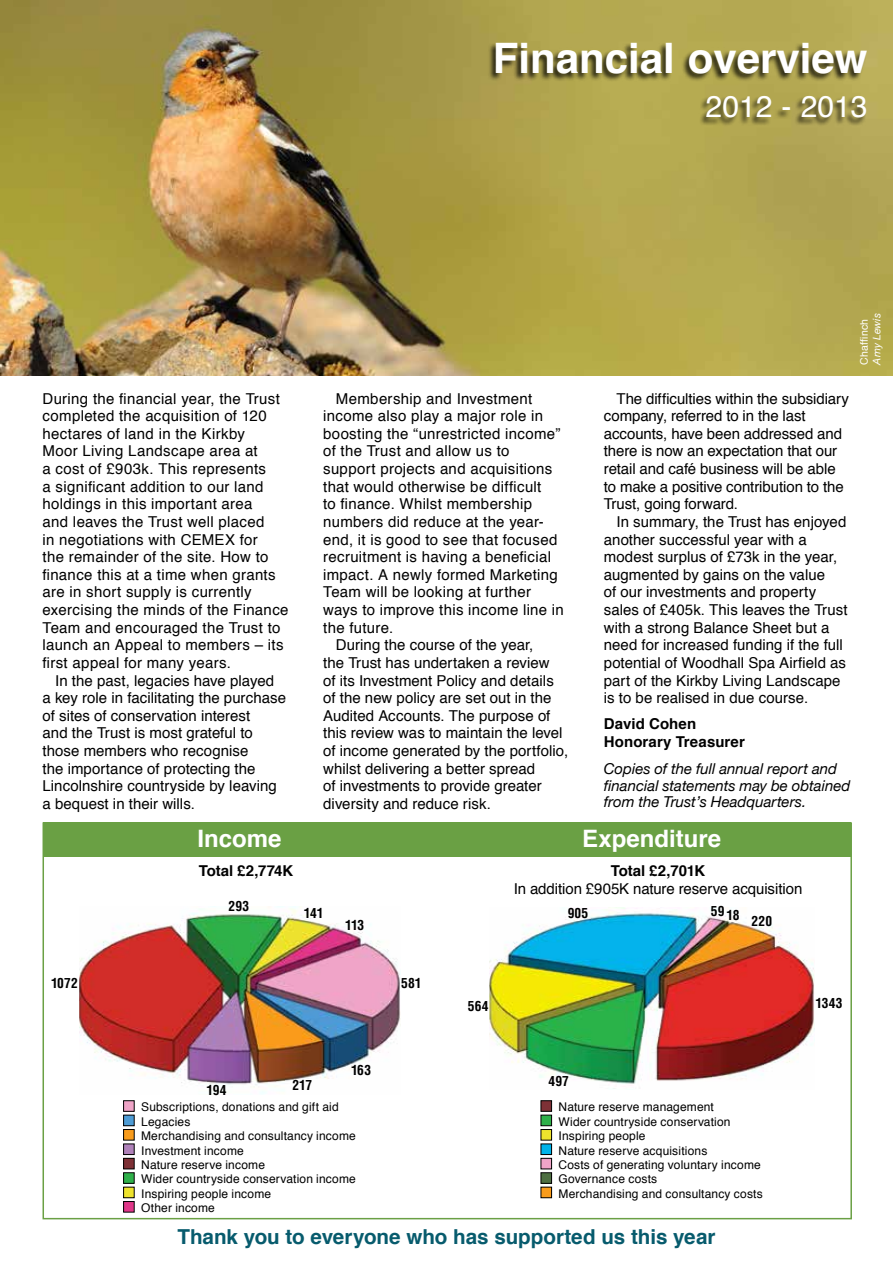
<style>
.page{position:relative;width:893px;height:1263px;background:#fff}
.page>*{position:absolute;margin:0;border:0;box-sizing:border-box;transform-origin:0 0}
.t1{font:700 42px "Helvetica";color:#fff}
.t2{font:30px "Helvetica";color:#fff}
.t3{font:700 24px "Helvetica";color:#fff}
.t4{font:700 20.7px "Helvetica";letter-spacing:-.005em;color:#075b6d}
.t5{font:15px/17.7px "Helvetica";letter-spacing:.005em;color:#000}
.t6{font:italic 15px/16.5px "Helvetica Neue";color:#000}
.t7{font:700 15px/17.7px "Helvetica";letter-spacing:.005em;color:#000}
.t8{font:700 condensed 13.5px "Helvetica";letter-spacing:.01em;color:#000}
.t9{font:12px/14.4px "Helvetica";letter-spacing:.01em;color:#000}
.t10{font:10.5px "Helvetica";letter-spacing:.015em;color:#fff}
.t11{font:italic 10.5px "Helvetica Neue";letter-spacing:.01em;color:#fff}
</style>
<div class="page">
<div style="left:43px;top:823px;width:808px;height:34px;background:#6aa044"></div>
<div style="left:43px;top:822px;width:809px;height:397px;border:2px solid #6aa044"></div>
<img style="left:79px;top:906px;width:321px;height:188px">
<img style="left:489px;top:907px;width:325px;height:182px">
<div style="left:124px;top:1101px;width:10px;height:10px;background:#efa4c7"></div>
<div style="left:123px;top:1100px;width:12px;height:12px;border:1px solid #000"></div>
<div style="left:124px;top:1115px;width:10px;height:11px;background:#4e9cd5"></div>
<div style="left:123px;top:1115px;width:12px;height:11px;border:1px solid #000"></div>
<div style="left:124px;top:1129px;width:10px;height:11px;background:#f99c1c"></div>
<div style="left:123px;top:1129px;width:12px;height:11px;border:1px solid #000"></div>
<div style="left:124px;top:1144px;width:10px;height:10px;background:#af81b9"></div>
<div style="left:123px;top:1143px;width:12px;height:12px;border:1px solid #000"></div>
<div style="left:124px;top:1158px;width:10px;height:11px;background:#7e3136"></div>
<div style="left:123px;top:1158px;width:12px;height:11px;border:1px solid #000"></div>
<div style="left:124px;top:1173px;width:10px;height:10px;background:#2fb04a"></div>
<div style="left:123px;top:1172px;width:12px;height:12px;border:1px solid #000"></div>
<div style="left:124px;top:1187px;width:10px;height:11px;background:#eee32d"></div>
<div style="left:123px;top:1187px;width:12px;height:11px;border:1px solid #000"></div>
<div style="left:124px;top:1201px;width:10px;height:11px;background:#e03789"></div>
<div style="left:123px;top:1201px;width:12px;height:11px;border:1px solid #000"></div>
<div style="left:541px;top:1100px;width:11px;height:12px;background:#7e3136;border:1px solid #000"></div>
<div style="left:541px;top:1115px;width:11px;height:11px;background:#2fb04a;border:1px solid #000"></div>
<div style="left:541px;top:1129px;width:11px;height:11px;background:#eee32d"></div>
<div style="left:541px;top:1129px;width:11px;height:11px;border:1px solid #000"></div>
<div style="left:541px;top:1144px;width:11px;height:10px;background:#00b3e9"></div>
<div style="left:541px;top:1143px;width:11px;height:12px;border:1px solid #000"></div>
<div style="left:541px;top:1158px;width:11px;height:11px;background:#efa4c7"></div>
<div style="left:541px;top:1158px;width:11px;height:11px;border:1px solid #000"></div>
<div style="left:541px;top:1173px;width:11px;height:10px;background:#4e6f42"></div>
<div style="left:541px;top:1172px;width:11px;height:12px;border:1px solid #000"></div>
<div style="left:541px;top:1187px;width:11px;height:11px;background:#f99c1c"></div>
<div style="left:541px;top:1187px;width:11px;height:11px;border:1px solid #000"></div>
<img style="left:0;top:0;width:893px;height:375px">
<div style="left:487px;top:43px;width:380px;height:83px;background:#000;opacity:.75"></div>
<h1 class="t1" style="left:493px;top:24px;width:376px">Financial overview</h1>
<h2 class="t2" style="left:706px;top:84px;width:163px">2012 - 2013</h2>
<p class="t5" style="left:43px;top:390px;width:248px">During the financial year, the Trust completed the acquisition of 120 hectares of land in the Kirkby<br>Moor Living Landscape area at<br>a cost of £903k. This represents<br>a significant addition to our land holdings in this important area<br>and leaves the Trust well placed<br>in negotiations with CEMEX for<br>the remainder of the site. How to finance this at a time when grants are in short supply is currently exercising the minds of the Finance<br>Team and encouraged the Trust to launch an Appeal to members – its first appeal for many years.</p>
<p class="t5" style="left:43px;top:672px;width:245px;text-indent:13px">In the past, legacies have played a key role in facilitating the purchase of sites of conservation interest<br>and the Trust is most grateful to those members who recognise<br>the importance of protecting the<br>Lincolnshire countryside by leaving a bequest in their wills.</p>
<h3 class="t3" style="left:198px;top:819px;width:86px">Income</h3>
<p class="t7" style="left:199px;top:862px;width:96px">Total £2,774K</p>
<p class="t8" style="left:229px;top:898px;width:22px">293</p>
<p class="t10" style="left:851px;top:365px;width:60px;rotate:-90deg">Sallow moth</p>
<p class="t11" style="left:864px;top:365px;width:53px;rotate:-90deg">Amy Lewis</p>
<p class="t10" style="left:856px;top:365px;width:47px;rotate:-90deg">Chaffinch</p>
<p class="t11" style="left:869px;top:365px;width:53px;rotate:-90deg">Amy Lewis</p>
<p class="t5" style="left:604px;top:390px;width:247px;text-indent:13px">The difficulties within the subsidiary company, referred to in the last accounts, have been addressed and there is now an expectation that our retail and café business will be able to make a positive contribution to the Trust, going forward.</p>
<p class="t5" style="left:604px;top:513px;width:245px;text-indent:13px">In summary, the Trust has enjoyed another successful year with a modest surplus of £73k in the year, augmented by gains on the value<br>of our investments and property sales of £405k. This leaves the Trust with a strong Balance Sheet but a need for increased funding if the full potential of Woodhall Spa Airfield as part of the Kirkby Living Landscape is to be realised in due course.</p>
<p class="t7" style="left:604px;top:715px;width:143px">David Cohen<br>Honorary Treasurer</p>
<p class="t6" style="left:604px;top:761px;width:248px">Copies of the full annual report and financial statements may be obtained from the Trust’s Headquarters.</p>
<h3 class="t3" style="left:582px;top:819px;width:140px">Expenditure</h3>
<p class="t7" style="left:611px;top:862px;width:96px">Total £2,701K</p>
<p class="t5" style="left:514px;top:880px;width:290px">In addition £905K nature reserve acquisition</p>
<p class="t5" style="left:336px;top:390px;width:198px">Membership and Investment</p>
<p class="t5" style="left:323px;top:407px;width:221px">income also play a major role in</p>
<p class="t5" style="left:323px;top:425px;width:239px">boosting the “unrestricted income”</p>
<p class="t5" style="left:323px;top:443px;width:188px">of the Trust and allow us to</p>
<p class="t5" style="left:323px;top:460px;width:231px">support projects and acquisitions</p>
<p class="t5" style="left:323px;top:478px;width:220px">that would otherwise be difficult</p>
<p class="t5" style="left:323px;top:496px;width:211px">to finance. Whilst membership</p>
<p class="t5" style="left:323px;top:513px;width:222px">numbers did reduce at the year-</p>
<p class="t5" style="left:323px;top:531px;width:236px">end, it is good to see that focused</p>
<p class="t5" style="left:323px;top:548px;width:229px">recruitment is having a beneficial</p>
<p class="t5" style="left:323px;top:566px;width:236px">impact. A newly formed Marketing</p>
<p class="t5" style="left:323px;top:584px;width:209px">Team will be looking at further</p>
<p class="t5" style="left:323px;top:601px;width:242px">ways to improve this income line in</p>
<p class="t5" style="left:323px;top:619px;width:72px">the future.</p>
<p class="t5" style="left:336px;top:637px;width:199px">During the course of the year,</p>
<p class="t5" style="left:323px;top:654px;width:228px">the Trust has undertaken a review</p>
<p class="t5" style="left:323px;top:672px;width:232px">of its Investment Policy and details</p>
<p class="t5" style="left:323px;top:689px;width:230px">of the new policy are set out in the</p>
<p class="t5" style="left:323px;top:707px;width:229px">Audited Accounts. The purpose of</p>
<p class="t5" style="left:323px;top:725px;width:241px">this review was to maintain the level</p>
<p class="t5" style="left:323px;top:742px;width:246px">of income generated by the portfolio,</p>
<p class="t5" style="left:323px;top:760px;width:214px">whilst delivering a better spread</p>
<p class="t5" style="left:323px;top:778px;width:220px">of investments to provide greater</p>
<p class="t5" style="left:323px;top:795px;width:169px">diversity and reduce risk.</p>
<p class="t8" style="left:304px;top:905px;width:21px">141</p>
<p class="t8" style="left:568px;top:904px;width:22px">905</p>
<p class="t8" style="left:711px;top:905px;width:30px">59 18</p>
<p class="t8" style="left:345px;top:917px;width:21px">113</p>
<p class="t8" style="left:752px;top:912px;width:22px">220</p>
<p class="t8" style="left:51px;top:974px;width:28px">1072</p>
<p class="t8" style="left:401px;top:974px;width:22px">581</p>
<p class="t8" style="left:468px;top:997px;width:22px">564</p>
<p class="t8" style="left:815px;top:995px;width:29px">1343</p>
<p class="t8" style="left:206px;top:1082px;width:22px">194</p>
<p class="t8" style="left:292px;top:1077px;width:21px">217</p>
<p class="t8" style="left:351px;top:1061px;width:22px">163</p>
<p class="t8" style="left:548px;top:1072px;width:22px">497</p>
<p class="t9" style="left:141px;top:1100px;width:216px">Subscriptions, donations and gift aid<br>Legacies<br>Merchandising and consultancy income<br>Investment income<br>Nature reserve income<br>Wider countryside conservation income<br>Inspiring people income<br>Other income</p>
<p class="t9" style="left:559px;top:1100px;width:206px">Nature reserve management<br>Wider countryside conservation<br>Inspiring people<br>Nature reserve acquisitions<br>Costs of generating voluntary income<br>Governance costs<br>Merchandising and consultancy costs</p>
<h3 class="t4" style="left:177px;top:1220px;width:540px">Thank you to everyone who has supported us this year</h3>
</div>
